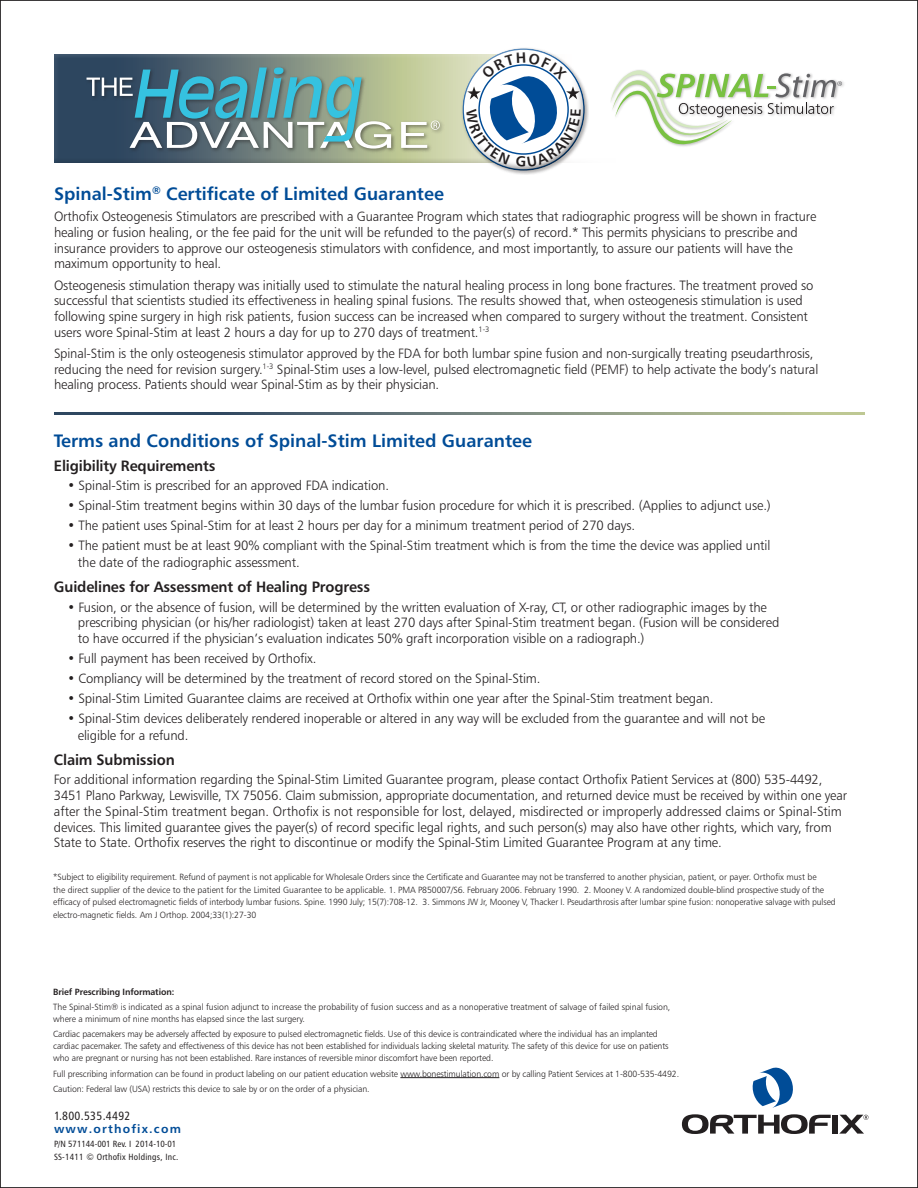
<style>
.page{position:relative;width:918px;height:1188px;background:#fff}
.page>*{position:absolute;margin:0;border:0;box-sizing:border-box;transform-origin:0 0}
.t1{font:18px "Humanist 777 BT Bold B";color:#004c97}
.t2{font:15px "Humanist 777 BT Bold B";letter-spacing:-.01em;color:#231f20}
.t3{font:13.5px/15.8px "Humanist 777 BT Light B";letter-spacing:-.01em;color:#231f20}
.t4{font:13.5px/15.8px "Humanist 777 BT Light B";letter-spacing:-.01em;color:#231f20;scale:.96 1}
.t5{font:12px "Humanist 777 BT Bold B";letter-spacing:.1em;color:#004c97}
.Normale{font:12px "Humanist 777 BT Roman Condensed B";letter-spacing:.025em;color:#231f20}
.t6{font:9px/12.8px "Humanist 777 BT Light B";letter-spacing:-.01em;color:#231f20}
.t7{font:9px "Humanist 777 BT Roman Condensed B";letter-spacing:.025em;color:#231f20}
.t8{font:9px "Humanist 777 BT Roman Condensed B";color:#231f20}
.t9{font:9px "Humanist 777 BT Bold B";letter-spacing:-.01em;color:#231f20}
</style>
<div class="page">
<div style="left:53px;top:53px;width:575px;height:111px;background:#231f20;opacity:.35"></div>
<svg style="left:682px;top:1114px;width:149px;height:20px"></svg>
<div style="left:832px;top:1115px;width:6px;height:19px;background:#231f20"></div>
<svg style="left:839px;top:1115px;width:30px;height:19px"></svg>
<svg style="left:752px;top:1067px;width:41px;height:41px"></svg>
<div style="left:610px;top:69px;width:236px;height:79px;background:#fff"></div>
<svg style="left:611px;top:70px;width:231px;height:77px"></svg>
<div style="left:458px;top:42px;width:121px;height:97px;background:#fff;opacity:.75"></div>
<div style="left:464px;top:72px;width:126px;height:105px;background:#231f20;opacity:.75"></div>
<div style="left:85px;top:66px;width:360px;height:88px;background:#231f20;opacity:.5"></div>
<svg style="left:87px;top:67px;width:304px;height:82px;background:#698f94"></svg>
<svg style="left:401px;top:121px;width:39px;height:27px"></svg>
<svg style="left:54px;top:412px;width:811px;height:2px;background:#70807a"></svg>
<hr style="left:400px;top:1077px;width:99px;height:1px;background:#231f20">
<svg style="left:462px;top:48px;width:124px;height:123px"></svg>
<p class="t1" style="left:54px;top:182px;width:391px">Spinal-Stim<sup>®</sup> Certificate of Limited Guarantee</p>
<p class="t3" style="left:54px;top:208px;width:764px">Orthofix Osteogenesis Stimulators are prescribed with a Guarantee Program which states that radiographic progress will be shown in fracture healing or fusion healing, or the fee paid for the unit will be refunded to the payer(s) of record.* This permits physicians to prescribe and insurance providers to approve our osteogenesis stimulators with confidence, and most importantly, to assure our patients will have the maximum opportunity to heal.</p>
<p class="t3" style="left:54px;top:277px;width:761px">Osteogenesis stimulation therapy was initially used to stimulate the natural healing process in long bone fractures. The treatment proved so successful that scientists studied its effectiveness in healing spinal fusions. The results showed that, when osteogenesis stimulation is used following spine surgery in high risk patients, fusion success can be increased when compared to surgery without the treatment. Consistent users wore Spinal-Stim at least 2 hours a day for up to 270 days of treatment.<sup>1-3</sup></p>
<p class="t4" style="left:54px;top:345px;width:798px">Spinal-Stim is the only osteogenesis stimulator approved by the FDA for both lumbar spine fusion and non-surgically treating pseudarthrosis, reducing the need for revision surgery.<sup>1-3</sup> Spinal-Stim uses a low-level, pulsed electromagnetic field (PEMF) to help activate the body’s natural healing process. Patients should wear Spinal-Stim as by their physician.</p>
<p class="t1" style="left:54px;top:429px;width:480px">Terms and Conditions of Spinal-Stim Limited Guarantee</p>
<p class="t2" style="left:54px;top:456px;width:163px">Eligibility Requirements</p>
<p class="t3" style="left:67px;top:477px;width:323px">• Spinal-Stim is prescribed for an approved FDA indication.</p>
<p class="t3" style="left:67px;top:497px;width:705px">• Spinal-Stim treatment begins within 30 days of the lumbar fusion procedure for which it is prescribed. (Applies to adjunct use.)</p>
<p class="t3" style="left:67px;top:518px;width:569px">• The patient uses Spinal-Stim for at least 2 hours per day for a minimum treatment period of 270 days.</p>
<p class="t3" style="left:78px;top:537px;width:694px;line-height:16.5px;text-indent:-10px">• The patient must be at least 90% compliant with the Spinal-Stim treatment which is from the time the device was applied until the date of the radiographic assessment.</p>
<p class="t2" style="left:54px;top:578px;width:318px">Guidelines for Assessment of Healing Progress</p>
<p class="t3" style="left:78px;top:599px;width:703px;text-indent:-10px">• Fusion, or the absence of fusion, will be determined by the written evaluation of X-ray, CT, or other radiographic images by the prescribing physician (or his/her radiologist) taken at least 270 days after Spinal-Stim treatment began. (Fusion will be considered to have occurred if the physician’s evaluation indicates 50% graft incorporation visible on a radiograph.)</p>
<p class="t3" style="left:67px;top:650px;width:250px">• Full payment has been received by Orthofix.</p>
<p class="t3" style="left:67px;top:670px;width:475px">• Compliancy will be determined by the treatment of record stored on the Spinal-Stim.</p>
<p class="t3" style="left:67px;top:690px;width:648px">• Spinal-Stim Limited Guarantee claims are received at Orthofix within one year after the Spinal-Stim treatment began.</p>
<p class="t3" style="left:78px;top:710px;width:689px;line-height:16.5px;text-indent:-10px">• Spinal-Stim devices deliberately rendered inoperable or altered in any way will be excluded from the guarantee and will not be eligible for a refund.</p>
<p class="t2" style="left:54px;top:750px;width:122px">Claim Submission</p>
<p class="t3" style="left:54px;top:772px;width:795px">For additional information regarding the Spinal-Stim Limited Guarantee program, please contact Orthofix Patient Services at (800) 535-4492, 3451 Plano Parkway, Lewisville, TX 75056. Claim submission, appropriate documentation, and returned device must be received by within one year after the Spinal-Stim treatment began. Orthofix is not responsible for lost, delayed, misdirected or improperly addressed claims or Spinal-Stim devices. This limited guarantee gives the payer(s) of record specific legal rights, and such person(s) may also have other rights, which vary, from State to State. Orthofix reserves the right to discontinue or modify the Spinal-Stim Limited Guarantee Program at any time.</p>
<p class="t6" style="left:53px;top:870px;width:784px">*Subject to eligibility requirement. Refund of payment is not applicable for Wholesale Orders since the Certificate and Guarantee may not be transferred to another physician, patient, or payer. Orthofix must be<br>the direct supplier of the device to the patient for the Limited Guarantee to be applicable. 1. PMA P850007/S6. February 2006. February 1990. 2. Mooney V. A randomized double-blind prospective study of the efficacy of pulsed electromagnetic fields of interbody lumbar fusions. Spine. 1990 July; 15(7):708-12. 3. Simmons JW Jr, Mooney V, Thacker I. Pseudarthrosis after lumbar spine fusion: nonoperative salvage with pulsed electro-magnetic fields. Am J Orthop. 2004;33(1):27-30</p>
<p class="t9" style="left:53px;top:986px;width:123px">Brief Prescribing Information:</p>
<p class="t6" style="left:53px;top:1001px;width:619px;line-height:12px">The Spinal-Stim® is indicated as a spinal fusion adjunct to increase the probability of fusion success and as a nonoperative treatment of salvage of failed spinal fusion, where a minimum of nine months has elapsed since the last surgery.</p>
<p class="t6" style="left:53px;top:1028px;width:617px;line-height:12px">Cardiac pacemakers may be adversely affected by exposure to pulsed electromagnetic fields. Use of this device is contraindicated where the individual has an implanted cardiac pacemaker. The safety and effectiveness of this device has not been established for individuals lacking skeletal maturity. The safety of this device for use on patients who are pregnant or nursing has not been established. Rare instances of reversible minor discomfort have been reported.</p>
<p class="t6" style="left:53px;top:1067px;width:627px">Full prescribing information can be found in product labeling on our patient education website www.bonestimulation.com or by calling Patient Services at 1-800-535-4492.</p>
<p class="t6" style="left:53px;top:1082px;width:318px">Caution: Federal law (USA) restricts this device to sale by or on the order of a physician.</p>
<p class="Normale" style="left:54px;top:1108px;width:78px">1.800.535.4492</p>
<p class="t5" style="left:54px;top:1122px;width:128px">www.orthofix.com</p>
<p class="t8" style="left:54px;top:1138px;width:124px">P/N 571144-001 Rev. I 2014-10-01</p>
<p class="t7" style="left:54px;top:1152px;width:126px">SS-1411 © Orthofix Holdings, Inc.</p>
</div>
